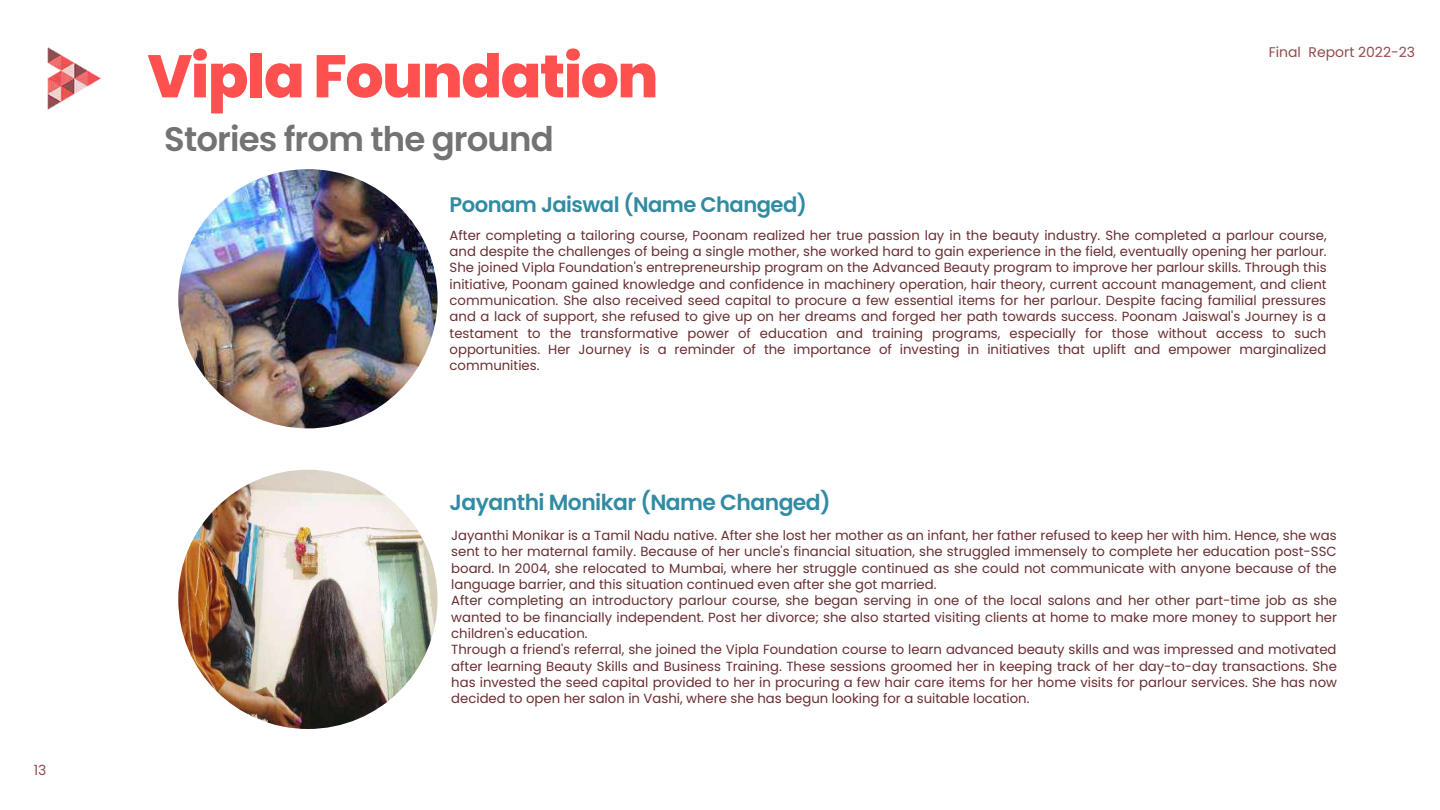
<style>
.page{position:relative;width:1440px;height:810px;background:#fff}
.page>*{position:absolute;margin:0;border:0;box-sizing:border-box;transform-origin:0 0}
.t1{font:800 60px "Poppins";letter-spacing:-.025em;color:#ff5050}
.t2{font:600 34px "Poppins";letter-spacing:-.025em;color:#737373}
.t3{font:600 21.9px "Poppins";letter-spacing:-.025em;color:#318ba2}
.t4{font:600 21.1px "Poppins";letter-spacing:-.025em;color:#318ba2}
.t5{font:14px "Poppins";color:#934c4f}
.t6{font:13.2px/16.3px "Poppins";color:#692e30;text-align:justify}
</style>
<div class="page">
<img style="left:178px;top:169px;width:260px;height:259px;border-radius:50%">
<img style="left:178px;top:470px;width:260px;height:259px;border-radius:50%">
<img style="left:47px;top:47px;width:54px;height:63px">
<p class="t5" style="left:34px;top:760px;width:14px">13</p>
<h1 class="t1" style="left:147px;top:34px;width:513px">Vipla Foundation</h1>
<p class="t5" style="left:1269px;top:42px;width:148px">Final Report 2022-23</p>
<h2 class="t2" style="left:164px;top:115px;width:391px">Stories from the ground</h2>
<h3 class="t4" style="left:450px;top:190px;width:359px">Poonam Jaiswal (Name Changed)</h3>
<p class="t6" style="left:450px;top:227px;width:879px">After completing a tailoring course, Poonam realized her true passion lay in the beauty industry. She completed a parlour course, and despite the challenges of being a single mother, she worked hard to gain experience in the field, eventually opening her parlour.<br>She joined Vipla Foundation's entrepreneurship program on the Advanced Beauty program to improve her parlour skills. Through this initiative, Poonam gained knowledge and confidence in machinery operation, hair theory, current account management, and client communication. She also received seed capital to procure a few essential items for her parlour. Despite facing familial pressures and a lack of support, she refused to give up on her dreams and forged her path towards success. Poonam Jaiswal's Journey is a testament to the transformative power of education and training programs, especially for those without access to such opportunities. Her Journey is a reminder of the importance of investing in initiatives that uplift and empower marginalized communities.</p>
<h3 class="t3" style="left:450px;top:487px;width:383px">Jayanthi Monikar (Name Changed)</h3>
<p class="t6" style="left:451px;top:527px;width:887px;text-align:left">Jayanthi Monikar is a Tamil Nadu native. After she lost her mother as an infant, her father refused to keep her with him. Hence, she was sent to her maternal family. Because of her uncle's financial situation, she struggled immensely to complete her education post-SSC board. In 2004, she relocated to Mumbai, where her struggle continued as she could not communicate with anyone because of the language barrier, and this situation continued even after she got married.<br>After completing an introductory parlour course, she began serving in one of the local salons and her other part-time job as she wanted to be financially independent. Post her divorce; she also started visiting clients at home to make more money to support her children's education.<br>Through a friend's referral, she joined the Vipla Foundation course to learn advanced beauty skills and was impressed and motivated after learning Beauty Skills and Business Training. These sessions groomed her in keeping track of her day-to-day transactions. She has invested the seed capital provided to her in procuring a few hair care items for her home visits for parlour services. She has now decided to open her salon in Vashi, where she has begun looking for a suitable location.</p>
</div>
